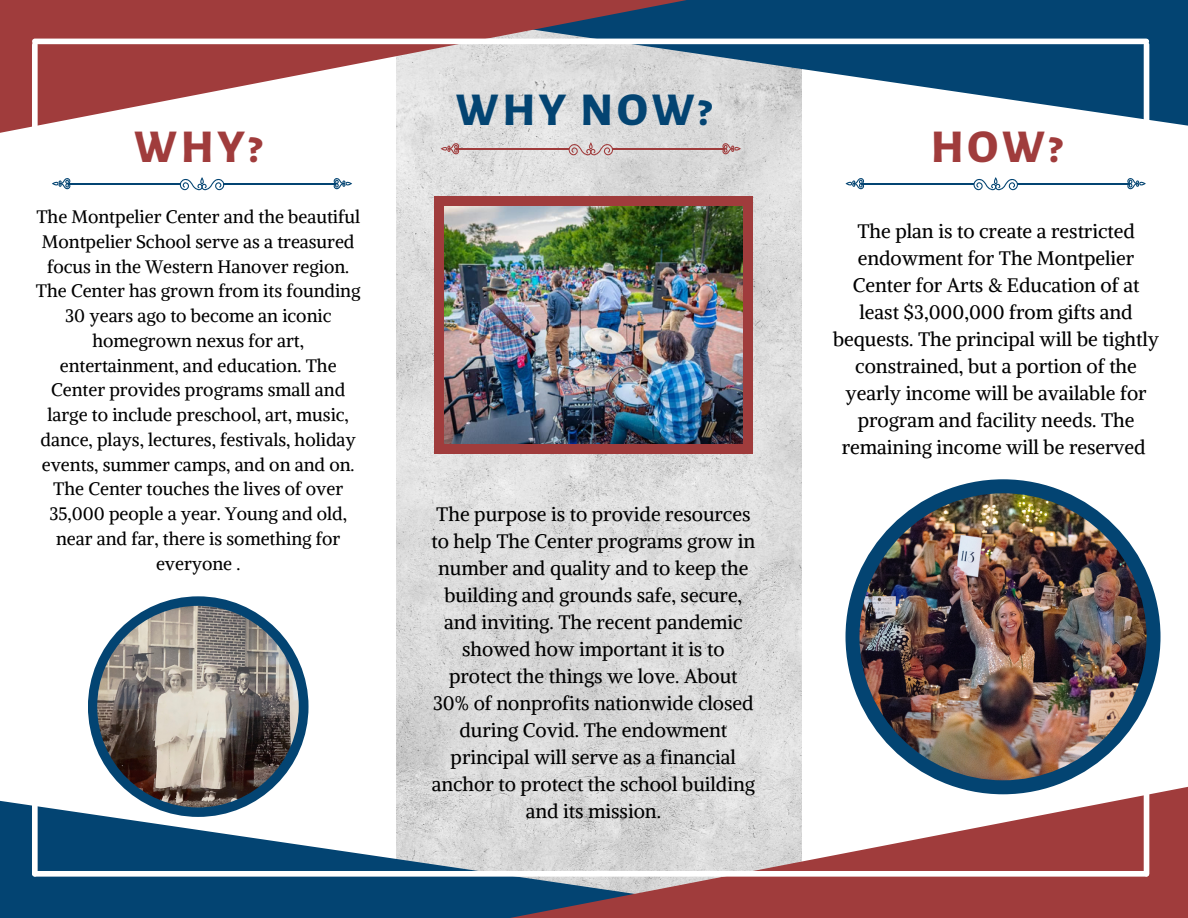
<style>
.page{position:relative;width:1188px;height:918px;background:#fff}
.page>*{position:absolute;margin:0;border:0;box-sizing:border-box;transform-origin:0 0}
.t1{font:800 47.4px "Alegreya Sans SC";letter-spacing:.075em;color:#a03c3c}
.t2{font:800 47.4px "Alegreya Sans SC";letter-spacing:.075em;color:#034472}
.t3{font:19.5px/27px "Alike";color:#000;text-align:center}
.t4{font:18px/24.8px "Alike";color:#000;text-align:center}
</style>
<div class="page">
<img style="left:396px;top:139px;width:406px;height:641px">
<svg style="left:903px;top:0;width:285px;height:126px;fill:#034472"></svg>
<svg style="left:0;top:796px;width:284px;height:122px;fill:#034472"></svg>
<svg style="left:0;top:0;width:903px;height:139px"></svg>
<svg style="left:284px;top:780px;width:904px;height:138px"></svg>
<div style="left:1144px;top:45px;width:5px;height:829px;background:#fff"></div>
<div style="left:32px;top:45px;width:6px;height:829px;background:#fff"></div>
<div style="left:35px;top:39px;width:1111px;height:5px;background:#fff"></div>
<div style="left:35px;top:871px;width:1111px;height:6px;background:#fff"></div>
<svg style="left:568px;top:143px;width:45px;height:13px"></svg>
<svg style="left:722px;top:143px;width:19px;height:11px"></svg>
<hr style="left:612px;top:148px;width:113px;height:1px;background:#a03c3c">
<svg style="left:441px;top:143px;width:18px;height:11px"></svg>
<hr style="left:457px;top:148px;width:112px;height:1px;background:#a03c3c">
<div style="left:434px;top:197px;width:318px;height:257px;background:#a03c3c"></div>
<img style="left:445px;top:207px;width:298px;height:236px">
<svg style="left:180px;top:178px;width:44px;height:12px"></svg>
<svg style="left:334px;top:178px;width:18px;height:11px"></svg>
<hr style="left:224px;top:183px;width:112px;height:1px;background:#034472">
<svg style="left:52px;top:178px;width:18px;height:11px"></svg>
<hr style="left:68px;top:183px;width:112px;height:1px;background:#034472">
<div style="left:88px;top:596px;width:221px;height:221px;background:#034472;border-radius:50%"></div>
<img style="left:97px;top:606px;width:202px;height:201px;border-radius:50%">
<svg style="left:973px;top:178px;width:45px;height:12px"></svg>
<svg style="left:1127px;top:178px;width:19px;height:11px"></svg>
<hr style="left:1017px;top:183px;width:113px;height:1px;background:#034472">
<svg style="left:846px;top:178px;width:18px;height:11px"></svg>
<hr style="left:861px;top:183px;width:113px;height:1px;background:#034472">
<div style="left:846px;top:479px;width:315px;height:315px;background:#034472;border-radius:50%"></div>
<img style="left:859px;top:493px;width:288px;height:287px;border-radius:50%">
<p class="t1" style="left:134px;top:124px;width:130px">WHY?</p>
<p class="t4" style="left:36px;top:204px;width:326px">The Montpelier Center and the beautiful Montpelier School serve as a treasured focus in the Western Hanover region.<br>The Center has grown from its founding 30 years ago to become an iconic homegrown nexus for art, entertainment, and education. The Center provides programs small and large to include preschool, art, music, dance, plays, lectures, festivals, holiday events, summer camps, and on and on.<br>The Center touches the lives of over 35,000 people a year. Young and old, near and far, there is something for everyone .</p>
<p class="t2" style="left:455px;top:87px;width:258px">WHY NOW?</p>
<p class="t3" style="left:431px;top:500px;width:325px">The purpose is to provide resources to help The Center programs grow in number and quality and to keep the building and grounds safe, secure, and inviting. The recent pandemic showed how important it is to protect the things we love. About<br>30% of nonprofits nationwide closed during Covid. The endowment principal will serve as a financial anchor to protect the school building and its mission.</p>
<p class="t1" style="left:931px;top:124px;width:133px">HOW?</p>
<p class="t3" style="left:833px;top:218px;width:328px">The plan is to create a restricted endowment for The Montpelier Center for Arts &amp; Education of at least $3,000,000 from gifts and bequests. The principal will be tightly constrained, but a portion of the yearly income will be available for program and facility needs. The remaining income will be reserved</p>
</div>
